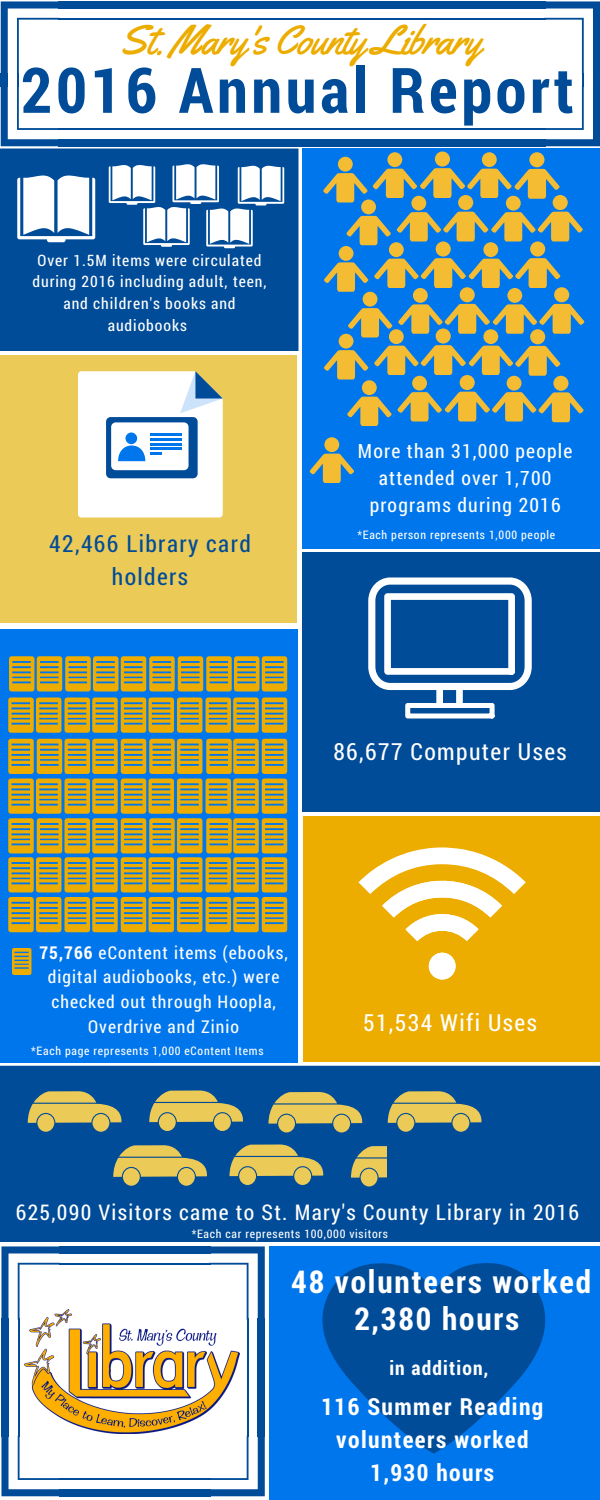
<style>
.page{position:relative;width:600px;height:1500px;background:#fff}
.page>*{position:absolute;margin:0;border:0;box-sizing:border-box;transform-origin:0 0}
.t1{font:700 62.9px "Roboto Condensed";letter-spacing:.06em;color:#004c98}
.t2{font:41.3px "Yellowtail";letter-spacing:-.025em;color:#ecac00}
.t3{font:700 31.4px/36.8px "Roboto Condensed";letter-spacing:.06em;color:#fff;text-align:center}
.t4{font:700 23.6px/33px "Roboto Condensed";letter-spacing:.06em;color:#fff;text-align:center}
.t5{font:23.6px "Roboto Condensed";letter-spacing:.06em;color:#fff}
.t6{font:23.6px/33px "Roboto Condensed";letter-spacing:.06em;color:#004c98;text-align:center}
.t7{font:21.6px "Roboto Condensed";letter-spacing:.06em;color:#fff}
.t8{font:19.7px/27px "Roboto Condensed";letter-spacing:.06em;color:#fff;text-align:center}
.t9{font:700 19.7px "Roboto Condensed";letter-spacing:.06em;color:#fff}
.t10{font:17.7px/24.8px "Roboto Condensed";letter-spacing:.06em;color:#fff;text-align:center}
.t11{font:15.7px/21.8px "Roboto Condensed";letter-spacing:.06em;color:#fff;text-align:center}
.t12{font:11.8px "Roboto Condensed";letter-spacing:.06em;color:#fff}
.s1{font-weight:700}
</style>
<div class="page">
<svg style="left:1px;top:1px;width:59px;height:145px"></svg>
<div style="left:58px;top:139px;width:488px;height:7px;background:#004c98"></div>
<hr style="left:58px;top:128px;width:488px;height:2px;background:#004c98">
<svg style="left:544px;top:1px;width:56px;height:145px"></svg>
<div style="left:58px;top:1px;width:488px;height:8px;background:#004c98"></div>
<hr style="left:58px;top:18px;width:488px;height:2px;background:#004c98">
<div style="left:0;top:148px;width:298px;height:203px;background:#004c98"></div>
<div style="left:0;top:629px;width:298px;height:434px;background:#0076ed"></div>
<div style="left:0;top:356px;width:297px;height:267px;background:#ecca58"></div>
<div style="left:302px;top:148px;width:298px;height:401px;background:#0076ed"></div>
<div style="left:303px;top:816px;width:297px;height:245px;background:#ecac00"></div>
<div style="left:302px;top:552px;width:298px;height:260px;background:#004c98"></div>
<div style="left:0;top:1066px;width:600px;height:176px;background:#004c98"></div>
<svg style="left:1px;top:1246px;width:59px;height:74px"></svg>
<div style="left:1px;top:1318px;width:8px;height:119px;background:#004c98"></div>
<hr style="left:18px;top:1318px;width:2px;height:119px;background:#004c98">
<svg style="left:1px;top:1436px;width:58px;height:60px"></svg>
<div style="left:59px;top:1489px;width:151px;height:7px;background:#004c98"></div>
<hr style="left:59px;top:1478px;width:151px;height:2px;background:#004c98">
<svg style="left:210px;top:1436px;width:55px;height:60px"></svg>
<div style="left:258px;top:1318px;width:7px;height:119px;background:#004c98"></div>
<hr style="left:247px;top:1318px;width:2px;height:119px;background:#004c98">
<svg style="left:209px;top:1246px;width:56px;height:74px"></svg>
<div style="left:59px;top:1246px;width:151px;height:8px;background:#004c98"></div>
<hr style="left:59px;top:1263px;width:151px;height:2px;background:#004c98">
<div style="left:269px;top:1246px;width:331px;height:254px;background:#0076ed"></div>
<img style="left:25px;top:1310px;width:215px;height:123px">
<svg style="left:17px;top:176px;width:78px;height:66px"></svg>
<svg style="left:109px;top:164px;width:175px;height:84px"></svg>
<div style="left:338px;top:157px;width:15px;height:15px;background:#f4bc33;border-radius:50%"></div>
<svg style="left:323px;top:173px;width:44px;height:29px"></svg>
<div style="left:387px;top:152px;width:15px;height:15px;background:#f4bc33;border-radius:50%"></div>
<div style="left:435px;top:152px;width:15px;height:15px;background:#f4bc33;border-radius:50%"></div>
<div style="left:482px;top:152px;width:15px;height:15px;background:#f4bc33;border-radius:50%"></div>
<div style="left:529px;top:152px;width:16px;height:15px;background:#f4bc33;border-radius:50%"></div>
<svg style="left:373px;top:168px;width:186px;height:31px"></svg>
<div style="left:361px;top:200px;width:15px;height:14px;background:#f4bc33;border-radius:50%"></div>
<svg style="left:346px;top:216px;width:45px;height:29px"></svg>
<div style="left:411px;top:196px;width:15px;height:15px;background:#f4bc33;border-radius:50%"></div>
<div style="left:458px;top:195px;width:15px;height:15px;background:#f4bc33;border-radius:50%"></div>
<div style="left:506px;top:196px;width:15px;height:15px;background:#f4bc33;border-radius:50%"></div>
<div style="left:553px;top:195px;width:15px;height:15px;background:#f4bc33;border-radius:50%"></div>
<svg style="left:397px;top:212px;width:186px;height:30px"></svg>
<div style="left:339px;top:246px;width:15px;height:15px;background:#f4bc33;border-radius:50%"></div>
<svg style="left:324px;top:262px;width:44px;height:30px"></svg>
<div style="left:389px;top:242px;width:15px;height:15px;background:#f4bc33;border-radius:50%"></div>
<div style="left:436px;top:242px;width:15px;height:15px;background:#f4bc33;border-radius:50%"></div>
<div style="left:483px;top:242px;width:15px;height:15px;background:#f4bc33;border-radius:50%"></div>
<div style="left:530px;top:242px;width:15px;height:15px;background:#f4bc33;border-radius:50%"></div>
<svg style="left:374px;top:258px;width:186px;height:30px"></svg>
<div style="left:363px;top:292px;width:15px;height:15px;background:#f4bc33;border-radius:50%"></div>
<svg style="left:348px;top:308px;width:44px;height:30px"></svg>
<div style="left:413px;top:288px;width:15px;height:15px;background:#f4bc33;border-radius:50%"></div>
<div style="left:460px;top:287px;width:15px;height:15px;background:#f4bc33;border-radius:50%"></div>
<div style="left:507px;top:288px;width:15px;height:15px;background:#f4bc33;border-radius:50%"></div>
<div style="left:554px;top:287px;width:15px;height:15px;background:#f4bc33;border-radius:50%"></div>
<svg style="left:398px;top:304px;width:186px;height:30px"></svg>
<div style="left:339px;top:334px;width:15px;height:15px;background:#f4bc33;border-radius:50%"></div>
<svg style="left:324px;top:350px;width:44px;height:30px"></svg>
<div style="left:389px;top:329px;width:15px;height:15px;background:#f4bc33;border-radius:50%"></div>
<div style="left:436px;top:328px;width:15px;height:16px;background:#f4bc33;border-radius:50%"></div>
<div style="left:483px;top:329px;width:15px;height:15px;background:#f4bc33;border-radius:50%"></div>
<div style="left:530px;top:329px;width:15px;height:15px;background:#f4bc33;border-radius:50%"></div>
<svg style="left:374px;top:345px;width:186px;height:31px"></svg>
<div style="left:362px;top:380px;width:15px;height:15px;background:#f4bc33;border-radius:50%"></div>
<svg style="left:347px;top:397px;width:44px;height:29px"></svg>
<div style="left:412px;top:376px;width:15px;height:15px;background:#f4bc33;border-radius:50%"></div>
<div style="left:460px;top:375px;width:15px;height:15px;background:#f4bc33;border-radius:50%"></div>
<div style="left:507px;top:376px;width:15px;height:15px;background:#f4bc33;border-radius:50%"></div>
<div style="left:553px;top:376px;width:16px;height:15px;background:#f4bc33;border-radius:50%"></div>
<svg style="left:397px;top:392px;width:186px;height:30px"></svg>
<div style="left:324px;top:437px;width:15px;height:15px;background:#f4bc33;border-radius:50%"></div>
<svg style="left:310px;top:454px;width:44px;height:29px"></svg>
<svg style="left:78px;top:371px;width:145px;height:147px;background:#d9e5f0"></svg>
<svg style="left:368px;top:578px;width:164px;height:140px"></svg>
<svg style="left:359px;top:848px;width:167px;height:130px"></svg>
<div style="left:429px;top:953px;width:27px;height:27px;background:#fff;border-radius:50%"></div>
<svg style="left:9px;top:656px;width:278px;height:36px;background:#ab9d40"></svg>
<svg style="left:8px;top:698px;width:279px;height:35px"></svg>
<svg style="left:8px;top:739px;width:279px;height:193px"></svg>
<svg style="left:12px;top:948px;width:19px;height:27px"></svg>
<svg style="left:28px;top:1091px;width:93px;height:41px;background:#959b6f"></svg>
<svg style="left:149px;top:1090px;width:94px;height:41px;background:#949b6f"></svg>
<svg style="left:269px;top:1092px;width:93px;height:40px;background:#989d6e"></svg>
<svg style="left:388px;top:1091px;width:93px;height:41px;background:#959b6f"></svg>
<svg style="left:113px;top:1145px;width:94px;height:41px;background:#949b6f"></svg>
<svg style="left:230px;top:1144px;width:93px;height:41px;background:#959b6f"></svg>
<svg style="left:351px;top:1146px;width:36px;height:40px"></svg>
<div style="left:387px;top:1144px;width:66px;height:46px;background:#004c98"></div>
<svg style="left:322px;top:1263px;width:223px;height:191px;fill:#004c98"></svg>
<div style="left:347px;top:1309px;width:184px;height:97px;background:#004c98"></div>
<h2 class="t2" style="left:120px;top:14px;width:363px">St. Mary's County Library</h2>
<h1 class="t1" style="left:21px;top:47px;width:554px">2016 Annual Report</h1>
<h3 class="t11" style="left:33px;top:249px;width:235px">Over 1.5M items were circulated during 2016 including adult, teen, and children's books and audiobooks</h3>
<h3 class="t6" style="left:49px;top:526px;width:203px">42,466 Library card holders</h3>
<h3 class="t8" style="left:358px;top:437px;width:216px">More than 31,000 people attended over 1,700 programs during 2016</h3>
<p class="t12" style="left:357px;top:526px;width:199px">*Each person represents 1,000 people</p>
<h3 class="t5" style="left:333px;top:735px;width:235px">86,677 Computer Uses</h3>
<h3 class="t10" style="left:39px;top:939px;width:250px"><span class="s1">75,766</span> eContent items (ebooks, digital audiobooks, etc.) were checked out through Hoopla,<br>Overdrive and Zinio</h3>
<p class="t12" style="left:31px;top:1042px;width:234px">*Each page represents 1,000 eContent Items</p>
<h3 class="t5" style="left:363px;top:1006px;width:175px">51,534 Wifi Uses</h3>
<h3 class="t7" style="left:16px;top:1198px;width:565px">625,090 Visitors came to St. Mary's County Library in 2016</h3>
<p class="t12" style="left:192px;top:1226px;width:198px">*Each car represents 100,000 visitors</p>
<h3 class="t3" style="left:291px;top:1263px;width:301px">48 volunteers worked<br>2,380 hours</h3>
<h3 class="t9" style="left:389px;top:1354px;width:100px">in addition,</h3>
<h3 class="t4" style="left:321px;top:1389px;width:223px">116 Summer Reading volunteers worked<br>1,930 hours</h3>
</div>
